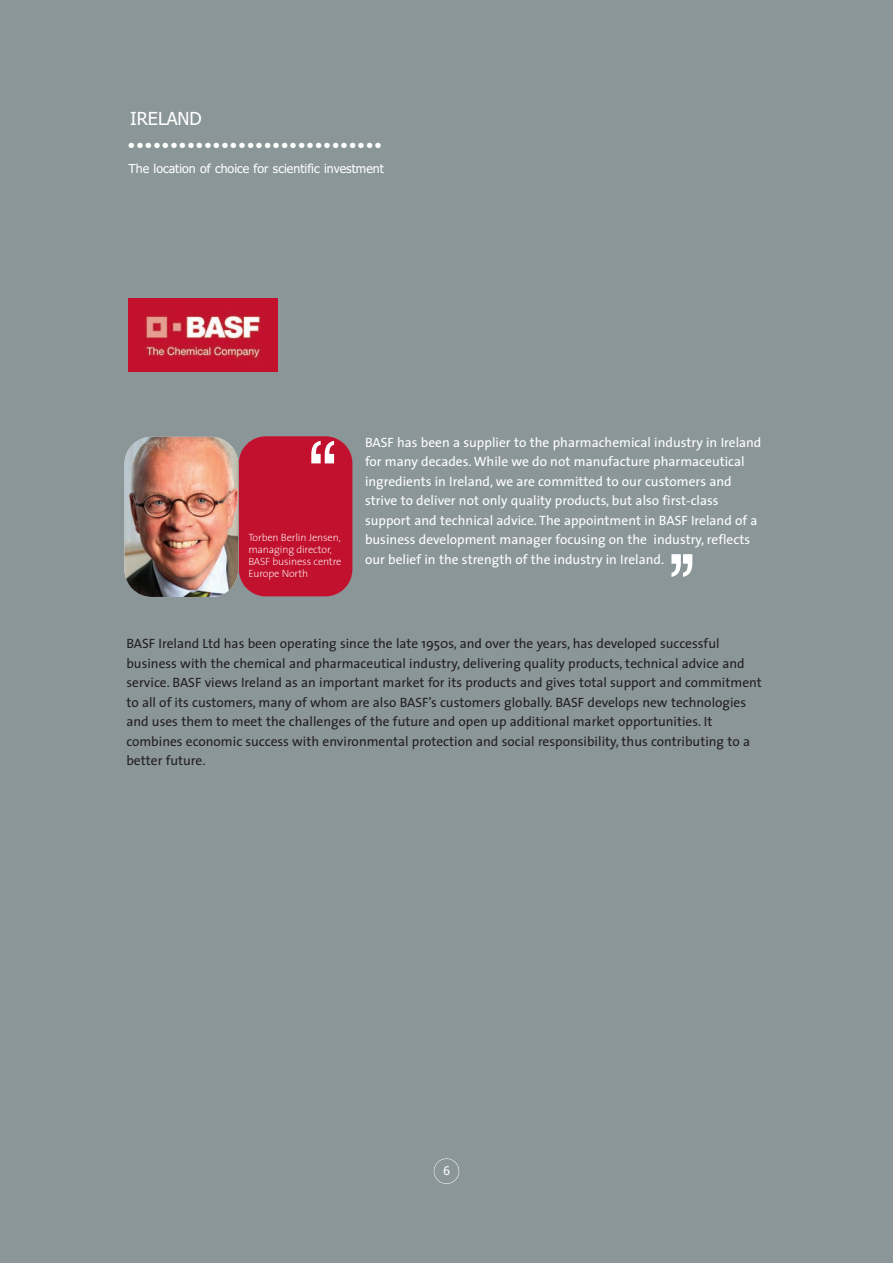
<style>
.page{position:relative;width:893px;height:1263px;background:#8b9699}
.page>*{position:absolute;margin:0;border:0;box-sizing:border-box;transform-origin:0 0}
.t1{font:90px "Helvetica";color:#fff}
.t2{font:18px "Tahoma";color:#fff}
.t3{font:13.5px/19.5px "The Sans";color:#231f20}
.t4{font:13.5px/19.5px "The Sans";color:#fff}
.t5{font:12.3px "Tahoma";color:#fff}
.t6{font:12px "Tahoma";color:#fff}
.t7{font:200 10.5px/12px "The Sans";letter-spacing:-.015em;color:#fff}
.t8{font:7.5px "Zapf Dingbats";color:#fff}
</style>
<div class="page">
<div style="left:239px;top:436px;width:113px;height:160px;background:#c2112e;border-radius:27px"></div>
<img style="left:129px;top:298px;width:148px;height:74px">
<img style="left:125px;top:437px;width:113px;height:160px">
<div style="left:434px;top:1158px;width:25px;height:26px;border:1px solid #fff;border-radius:50%"></div>
<h2 class="t2" style="left:130px;top:109px;width:73px">IRELAND</h2>
<p class="t5" style="left:129px;top:161px;width:257px">The location of choice for scientific investment</p>
<p class="t8" style="left:129px;top:141px;width:254px">●●●●●●●●●●●●●●●●●●●●●●●●●●●●●●</p>
<h1 class="t1" style="left:305px;top:441px;width:35px">‘‘</h1>
<p class="t7" style="left:248px;top:532px;width:94px">Torben Berlin Jensen, managing director,<br>BASF business centre<br>Europe North</p>
<p class="t4" style="left:365px;top:434px;width:398px">BASF has been a supplier to the pharmachemical industry in Ireland for many decades. While we do not manufacture pharmaceutical ingredients in Ireland, we are committed to our customers and strive to deliver not only quality products, but also first-class support and technical advice. The appointment in BASF Ireland of a business development manager focusing on the industry, reflects our belief in the strength of the industry in Ireland.</p>
<h1 class="t1" style="left:664px;top:499px;width:38px">,,</h1>
<p class="t3" style="left:126px;top:635px;width:637px">BASF Ireland Ltd has been operating since the late 1950s, and over the years, has developed successful business with the chemical and pharmaceutical industry, delivering quality products, technical advice and service. BASF views Ireland as an important market for its products and gives total support and commitment to all of its customers, many of whom are also BASF’s customers globally. BASF develops new technologies and uses them to meet the challenges of the future and open up additional market opportunities. It combines economic success with environmental protection and social responsibility, thus contributing to a better future.</p>
<p class="t6" style="left:443px;top:1164px;width:8px">6</p>
</div>
